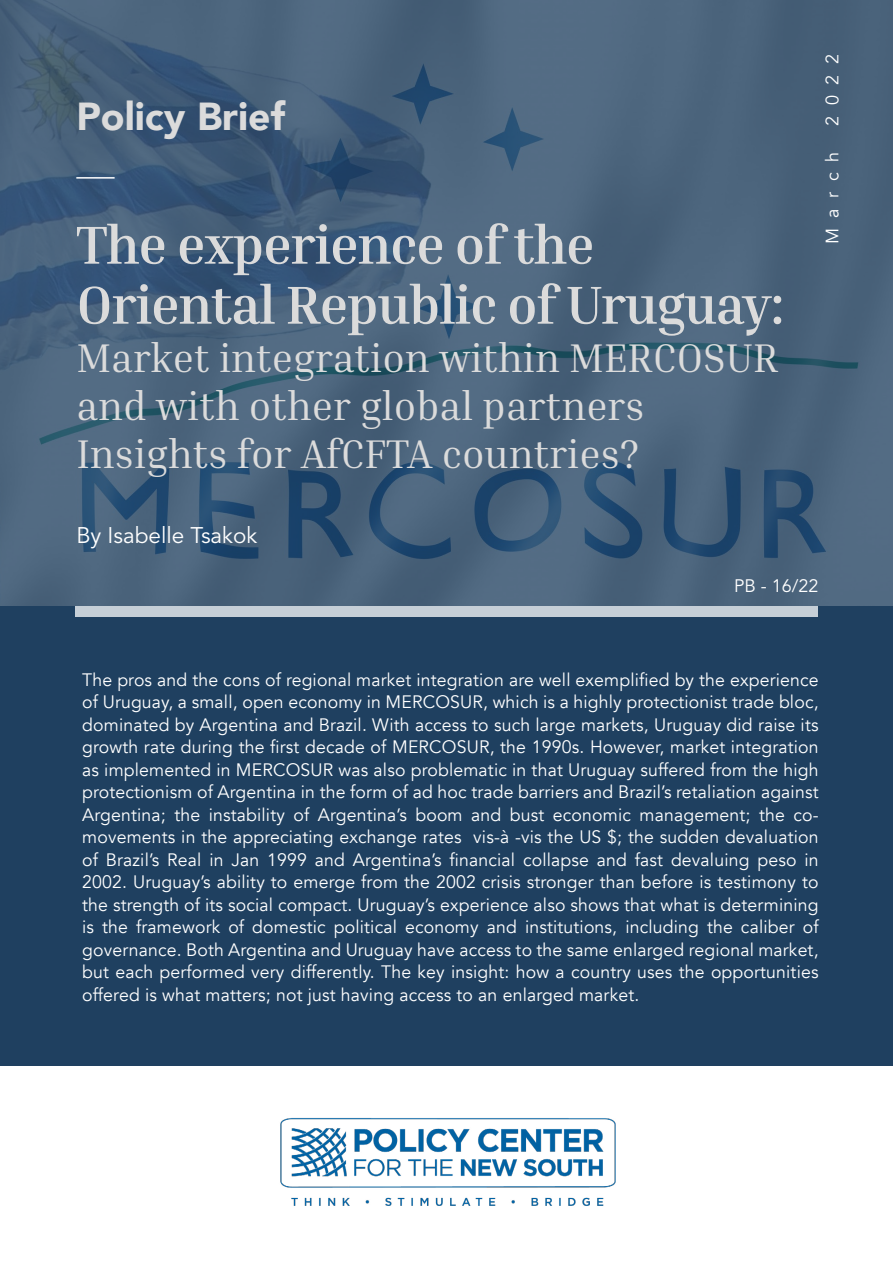
<style>
.page{position:relative;width:893px;height:1263px;background:#fff}
.page>*{position:absolute;margin:0;border:0;box-sizing:border-box;transform-origin:0 0}
.t1{font:700 54px/60px "Inria Serif";letter-spacing:-.02em;color:#dbdbdb}
.t2{font:40.5px/48px "Inria Serif";color:#dbdbdb}
.t3{font:900 39px "Avenir";color:#dbdbdb}
.t4{font:22.5px "Avenir LT Std";color:#fff}
.t5{font:18px/22.5px "Avenir";letter-spacing:.01em;color:#fff;text-align:justify}
.t6{font:18px "Avenir LT Std";color:#fff}
</style>
<div class="page">
<div style="left:0;top:0;width:893px;height:1065px;background:#1f4060"></div>
<img style="left:0;top:0;width:893px;height:606px">
<img style="left:280px;top:1118px;width:336px;height:88px">
<hr style="left:76px;top:177px;width:39px;height:2px;background:#fff">
<div style="left:75px;top:606px;width:743px;height:10px;background:#c6cfd7"></div>
<h3 class="t3" style="left:76px;top:83px;width:210px">Policy Brief</h3>
<h1 class="t1" style="left:76px;top:214px;width:709px">The experience of the<br>Oriental Republic of Uruguay:</h1>
<h2 class="t2" style="left:76px;top:333px;width:704px">Market integration within MERCOSUR and with other global partners<br>Insights for AfCFTA countries?</h2>
<p class="t4" style="left:76px;top:522px;width:183px">By Isabelle Tsakok</p>
<p class="t5" style="left:821px;top:126px;width:73px;rotate:-90deg">2022</p>
<p class="t5" style="left:821px;top:244px;width:94px;rotate:-90deg">March</p>
<p class="t6" style="left:734px;top:575px;width:86px">PB - 16/22</p>
<p class="t5" style="left:82px;top:668px;width:738px">The pros and the cons of regional market integration are well exemplified by the experience of Uruguay, a small, open economy in MERCOSUR, which is a highly protectionist trade bloc, dominated by Argentina and Brazil. With access to such large markets, Uruguay did raise its growth rate during the first decade of MERCOSUR, the 1990s. However, market integration as implemented in MERCOSUR was also problematic in that Uruguay suffered from the high protectionism of Argentina in the form of ad hoc trade barriers and Brazil’s retaliation against Argentina; the instability of Argentina’s boom and bust economic management; the co&shy;movements in the appreciating exchange rates vis-à -vis the US $; the sudden devaluation of Brazil’s Real in Jan 1999 and Argentina’s financial collapse and fast devaluing peso in 2002. Uruguay’s ability to emerge from the 2002 crisis stronger than before is testimony to the strength of its social compact. Uruguay’s experience also shows that what is determining is the framework of domestic political economy and institutions, including the caliber of governance. Both Argentina and Uruguay have access to the same enlarged regional market, but each performed very differently. The key insight: how a country uses the opportunities offered is what matters; not just having access to an enlarged market.</p>
</div>
